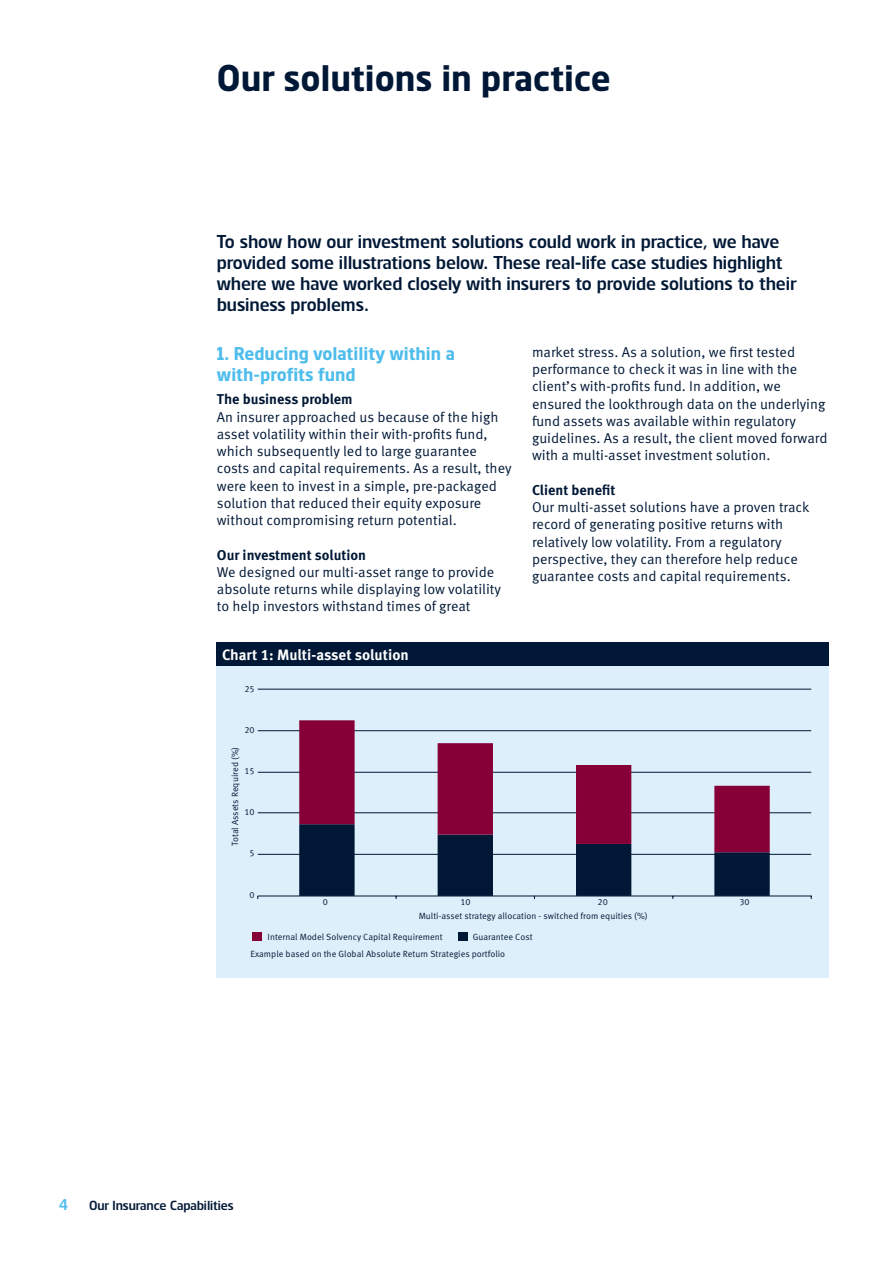
<style>
.page{position:relative;width:893px;height:1263px;background:#fff}
.page>*{position:absolute;margin:0;border:0;box-sizing:border-box;transform-origin:0 0}
.MAIN_HEADING{font:700 36px "Standard Life";color:#001836}
.Introductory_Copy{font:18px/21px "Standard Life";color:#001836}
.Sub_heading_1{font:700 18px/21px "Standard Life";color:#4fbdec}
.Chart_title{font:700 15px "Meta Standard Life Pro TF";color:#fff}
.t1{font:15px "Standard Life";color:#4fbdec}
.Body_text_9_5{font:14.25px/17.2px "Meta Standard Life Pro TF Norm";color:#001836}
.Sub_heading_2{font:700 14.25px "Meta Standard Life Pro TF";color:#001836}
.t2{font:12.75px "Standard Life";color:#001836}
.t3{font:9px/17.1px "Meta Standard Life Pro TF Norm";color:#001836}
</style>
<div class="page">
<div style="left:216px;top:642px;width:612px;height:24px;background:#001836"></div>
<div style="left:216px;top:666px;width:612px;height:312px;background:#ddeffa"></div>
<hr style="left:258px;top:854px;width:553px;height:1px;background:#001836">
<hr style="left:258px;top:812px;width:553px;height:1px;background:#001836">
<hr style="left:258px;top:772px;width:553px;height:1px;background:#001836">
<hr style="left:258px;top:730px;width:553px;height:1px;background:#001836">
<hr style="left:258px;top:689px;width:553px;height:1px;background:#001836">
<svg style="left:299px;top:720px;width:471px;height:104px"></svg>
<hr style="left:258px;top:896px;width:554px;height:1px;background:#001836">
<svg style="left:299px;top:824px;width:471px;height:75px"></svg>
<div style="left:252px;top:932px;width:9px;height:9px;background:#860037"></div>
<div style="left:458px;top:932px;width:10px;height:9px;background:#001836"></div>
<p class="MAIN_HEADING" style="left:217px;top:56px;width:395px">Our solutions in practice</p>
<p class="Introductory_Copy" style="left:217px;top:230px;width:581px">To show how our investment solutions could work in practice, we have provided some illustrations below. These real-life case studies highlight where we have worked closely with insurers to provide solutions to their business problems.</p>
<p class="Sub_heading_1" style="left:217px;top:343px;width:240px">1. Reducing volatility within a with-profits fund</p>
<p class="Sub_heading_2" style="left:217px;top:388px;width:137px">The business problem</p>
<p class="Body_text_9_5" style="left:217px;top:407px;width:296px">An insurer approached us because of the high asset volatility within their with-profits fund, which subsequently led to large guarantee costs and capital requirements. As a result, they were keen to invest in a simple, pre-packaged solution that reduced their equity exposure without compromising return potential.</p>
<p class="Sub_heading_2" style="left:217px;top:544px;width:151px">Our investment solution</p>
<p class="Body_text_9_5" style="left:217px;top:562px;width:286px">We designed our multi-asset range to provide absolute returns while displaying low volatility to help investors withstand times of great</p>
<p class="Body_text_9_5" style="left:532px;top:342px;width:297px">market stress. As a solution, we first tested performance to check it was in line with the client’s with-profits fund. In addition, we ensured the lookthrough data on the underlying fund assets was available within regulatory guidelines. As a result, the client moved forward with a multi-asset investment solution.</p>
<p class="Sub_heading_2" style="left:532px;top:479px;width:85px">Client benefit</p>
<p class="Body_text_9_5" style="left:532px;top:498px;width:279px">Our multi-asset solutions have a proven track record of generating positive returns with relatively low volatility. From a regulatory perspective, they can therefore help reduce guarantee costs and capital requirements.</p>
<p class="Chart_title" style="left:222px;top:643px;width:188px">Chart 1: Multi-asset solution</p>
<p class="t3" style="left:244px;top:679px;width:12px">25</p>
<p class="t3" style="left:244px;top:721px;width:12px">20</p>
<p class="t3" style="left:226px;top:846px;width:101px;rotate:-90deg">Total Assets Required (%)</p>
<p class="t3" style="left:244px;top:762px;width:12px">15</p>
<p class="t3" style="left:244px;top:802px;width:12px">10</p>
<p class="t3" style="left:250px;top:844px;width:7px">5</p>
<p class="t3" style="left:250px;top:885px;width:7px">0</p>
<p class="t3" style="left:323px;top:893px;width:7px">0</p>
<p class="t3" style="left:460px;top:893px;width:12px">10</p>
<p class="t3" style="left:598px;top:893px;width:12px">20</p>
<p class="t3" style="left:739px;top:893px;width:12px">30</p>
<p class="t3" style="left:419px;top:906px;width:231px">Multi-asset strategy allocation - switched from equities (%)</p>
<p class="t3" style="left:268px;top:928px;width:176px">Internal Model Solvency Capital Requirement</p>
<p class="t3" style="left:250px;top:928px;width:284px;text-indent:222px">Guarantee Cost<br>Example based on the Global Absolute Return Strategies portfolio</p>
<p class="t1" style="left:60px;top:1195px;width:10px">4</p>
<p class="t2" style="left:89px;top:1197px;width:146px">Our Insurance Capabilities</p>
</div>
